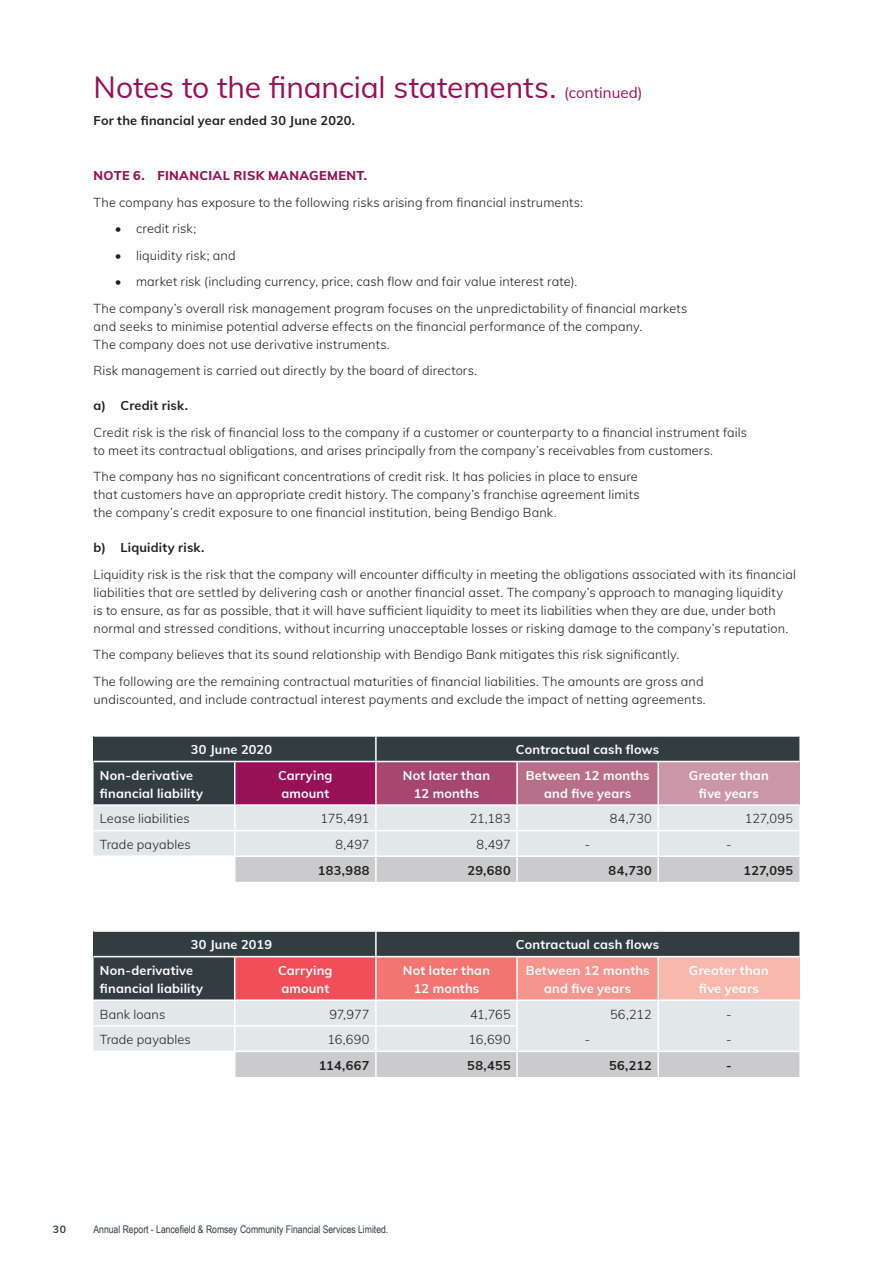
<style>
.page{position:relative;width:893px;height:1263px;background:#fff}
.page>*{position:absolute;margin:0;border:0;box-sizing:border-box;transform-origin:0 0}
.t1{font:30px "Muli";letter-spacing:-.005em;color:#971058}
.t2{font:300 12.75px/18px "Muli";letter-spacing:.01em;color:#231f20}
.t3{font:700 12.75px/18px "Muli";letter-spacing:.015em;color:#fff;text-align:center}
.t4{font:700 12.75px "Muli";letter-spacing:.015em;color:#231f20}
.t5{font:800 12.75px "Muli";letter-spacing:.03em;color:#971058}
.t6{font:10.5px "Arial Narrow";color:#323d42}
.t7{font:700 10.5px "Muli";color:#323d42}
.s1{font-size:15px}
</style>
<div class="page">
<div style="left:94px;top:737px;width:705px;height:67px;background:#323d42"></div>
<div style="left:235px;top:761px;width:141px;height:44px;background:#971058"></div>
<div style="left:376px;top:761px;width:141px;height:44px;background:#a7476f"></div>
<div style="left:517px;top:761px;width:141px;height:44px;background:#b86f89"></div>
<div style="left:658px;top:761px;width:141px;height:44px;background:#cb97a8"></div>
<hr style="left:375px;top:737px;width:2px;height:24px;background:#fff">
<hr style="left:94px;top:761px;width:141px;height:1px;background:#fff">
<hr style="left:235px;top:761px;width:141px;height:1px;background:#fff">
<hr style="left:234px;top:762px;width:1px;height:42px;background:#fff">
<hr style="left:376px;top:761px;width:141px;height:1px;background:#fff">
<hr style="left:375px;top:762px;width:2px;height:42px;background:#fff">
<hr style="left:517px;top:761px;width:141px;height:1px;background:#fff">
<hr style="left:516px;top:762px;width:2px;height:42px;background:#fff">
<hr style="left:658px;top:761px;width:141px;height:1px;background:#fff">
<hr style="left:657px;top:762px;width:2px;height:42px;background:#fff">
<hr style="left:235px;top:804px;width:141px;height:2px;background:#fff">
<hr style="left:376px;top:804px;width:141px;height:2px;background:#fff">
<svg style="left:94px;top:806px;width:705px;height:76px;background:#dee1e4"></svg>
<hr style="left:376px;top:855px;width:141px;height:2px;background:#fff">
<hr style="left:375px;top:857px;width:2px;height:25px;background:#fff">
<hr style="left:516px;top:857px;width:2px;height:25px;background:#fff">
<hr style="left:657px;top:857px;width:2px;height:25px;background:#fff">
<hr style="left:517px;top:804px;width:141px;height:2px;background:#fff">
<hr style="left:658px;top:804px;width:141px;height:2px;background:#fff">
<hr style="left:517px;top:830px;width:141px;height:1px;background:#fff">
<hr style="left:658px;top:830px;width:141px;height:1px;background:#fff">
<hr style="left:517px;top:855px;width:141px;height:2px;background:#fff">
<hr style="left:658px;top:855px;width:141px;height:2px;background:#fff">
<div style="left:94px;top:932px;width:705px;height:67px;background:#323d42"></div>
<div style="left:235px;top:957px;width:141px;height:43px;background:#f04e58"></div>
<div style="left:376px;top:957px;width:141px;height:43px;background:#f37571"></div>
<div style="left:517px;top:957px;width:141px;height:43px;background:#f6958d"></div>
<div style="left:658px;top:957px;width:141px;height:43px;background:#f9b7ad"></div>
<hr style="left:375px;top:932px;width:2px;height:24px;background:#fff">
<hr style="left:94px;top:956px;width:141px;height:1px;background:#fff">
<hr style="left:235px;top:956px;width:141px;height:1px;background:#fff">
<hr style="left:234px;top:957px;width:1px;height:42px;background:#fff">
<hr style="left:376px;top:956px;width:141px;height:1px;background:#fff">
<hr style="left:375px;top:957px;width:2px;height:42px;background:#fff">
<hr style="left:517px;top:956px;width:141px;height:1px;background:#fff">
<hr style="left:516px;top:957px;width:2px;height:42px;background:#fff">
<hr style="left:658px;top:956px;width:141px;height:1px;background:#fff">
<hr style="left:657px;top:957px;width:2px;height:42px;background:#fff">
<hr style="left:235px;top:999px;width:141px;height:2px;background:#fff">
<hr style="left:376px;top:999px;width:141px;height:2px;background:#fff">
<hr style="left:517px;top:999px;width:141px;height:2px;background:#fff">
<hr style="left:658px;top:999px;width:141px;height:2px;background:#fff">
<svg style="left:94px;top:1001px;width:705px;height:76px;background:#dee1e4"></svg>
<hr style="left:376px;top:1050px;width:141px;height:2px;background:#fff">
<hr style="left:375px;top:1052px;width:2px;height:25px;background:#fff">
<hr style="left:517px;top:1050px;width:141px;height:2px;background:#fff">
<hr style="left:516px;top:1052px;width:2px;height:25px;background:#fff">
<hr style="left:658px;top:1050px;width:141px;height:2px;background:#fff">
<hr style="left:657px;top:1052px;width:2px;height:25px;background:#fff">
<h1 class="t1" style="left:94px;top:66px;width:551px">Notes to the financial statements. <span class="s1">(continued)</span></h1>
<p class="t4" style="left:94px;top:111px;width:263px">For the financial year ended 30 June 2020.</p>
<p class="t5" style="left:94px;top:166px;width:275px">NOTE 6. FINANCIAL RISK MANAGEMENT.</p>
<p class="t2" style="left:94px;top:192px;width:491px">The company has exposure to the following risks arising from financial instruments:</p>
<p class="t2" style="left:115px;top:219px;width:83px">• credit risk;</p>
<p class="t2" style="left:115px;top:245px;width:122px">• liquidity risk; and</p>
<p class="t2" style="left:94px;top:268px;width:595px;line-height:26.5px;text-indent:21px">• market risk (including currency, price, cash flow and fair value interest rate).<br>The company’s overall risk management program focuses on the unpredictability of financial markets</p>
<p class="t2" style="left:94px;top:316px;width:550px">and seeks to minimise potential adverse effects on the financial performance of the company.<br>The company does not use derivative instruments.</p>
<p class="t2" style="left:94px;top:361px;width:385px">Risk management is carried out directly by the board of directors.</p>
<p class="t4" style="left:94px;top:396px;width:96px">a) Credit risk.</p>
<p class="t2" style="left:94px;top:422px;width:655px">Credit risk is the risk of financial loss to the company if a customer or counterparty to a financial instrument fails to meet its contractual obligations, and arises principally from the company’s receivables from customers.</p>
<p class="t2" style="left:94px;top:467px;width:548px">The company has no significant concentrations of credit risk. It has policies in place to ensure that customers have an appropriate credit history. The company’s franchise agreement limits the company’s credit exposure to one financial institution, being Bendigo Bank.</p>
<p class="t4" style="left:94px;top:538px;width:112px">b) Liquidity risk.</p>
<p class="t2" style="left:94px;top:564px;width:704px">Liquidity risk is the risk that the company will encounter difficulty in meeting the obligations associated with its financial liabilities that are settled by delivering cash or another financial asset. The company’s approach to managing liquidity<br>is to ensure, as far as possible, that it will have sufficient liquidity to meet its liabilities when they are due, under both normal and stressed conditions, without incurring unacceptable losses or risking damage to the company’s reputation.</p>
<p class="t2" style="left:94px;top:641px;width:612px;line-height:26.5px">The company believes that its sound relationship with Bendigo Bank mitigates this risk significantly.<br>The following are the remaining contractual maturities of financial liabilities. The amounts are gross and</p>
<p class="t2" style="left:94px;top:689px;width:614px">undiscounted, and include contractual interest payments and exclude the impact of netting agreements.</p>
<p class="t3" style="left:191px;top:740px;width:83px">30 June 2020</p>
<p class="t3" style="left:516px;top:740px;width:145px">Contractual cash flows</p>
<p class="t3" style="left:100px;top:766px;width:105px;text-align:left">Non‐derivative financial liability</p>
<p class="t3" style="left:278px;top:766px;width:56px;text-align:left">Carrying amount</p>
<p class="t3" style="left:403px;top:766px;width:89px">Not later than<br>12 months</p>
<p class="t3" style="left:526px;top:766px;width:125px">Between 12 months and five years</p>
<p class="t3" style="left:689px;top:766px;width:81px">Greater than five years</p>
<p class="t2" style="left:100px;top:809px;width:91px">Lease liabilities</p>
<p class="t2" style="left:320px;top:809px;width:51px">175,491</p>
<p class="t2" style="left:470px;top:809px;width:42px">21,183</p>
<p class="t2" style="left:610px;top:809px;width:44px">84,730</p>
<p class="t2" style="left:745px;top:809px;width:50px">127,095</p>
<p class="t2" style="left:100px;top:835px;width:92px">Trade payables</p>
<p class="t2" style="left:335px;top:835px;width:36px">8,497</p>
<p class="t2" style="left:477px;top:835px;width:36px">8,497</p>
<p class="t2" style="left:585px;top:835px;width:7px">-</p>
<p class="t2" style="left:726px;top:835px;width:7px">-</p>
<p class="t4" style="left:318px;top:861px;width:53px">183,988</p>
<p class="t4" style="left:467px;top:861px;width:45px">29,680</p>
<p class="t4" style="left:609px;top:861px;width:45px">84,730</p>
<p class="t4" style="left:744px;top:861px;width:51px">127,095</p>
<p class="t3" style="left:191px;top:935px;width:83px">30 June 2019</p>
<p class="t3" style="left:516px;top:935px;width:145px">Contractual cash flows</p>
<p class="t3" style="left:100px;top:961px;width:105px;text-align:left">Non‐derivative financial liability</p>
<p class="t3" style="left:278px;top:961px;width:56px;text-align:left">Carrying amount</p>
<p class="t3" style="left:403px;top:961px;width:89px">Not later than<br>12 months</p>
<p class="t3" style="left:526px;top:961px;width:125px">Between 12 months and five years</p>
<p class="t3" style="left:689px;top:961px;width:81px">Greater than five years</p>
<p class="t2" style="left:100px;top:1004px;width:67px">Bank loans</p>
<p class="t2" style="left:329px;top:1004px;width:42px">97,977</p>
<p class="t2" style="left:470px;top:1004px;width:42px">41,765</p>
<p class="t2" style="left:610px;top:1004px;width:43px">56,212</p>
<p class="t2" style="left:726px;top:1004px;width:7px">-</p>
<p class="t2" style="left:100px;top:1030px;width:92px">Trade payables</p>
<p class="t2" style="left:327px;top:1030px;width:44px">16,690</p>
<p class="t2" style="left:469px;top:1030px;width:44px">16,690</p>
<p class="t2" style="left:585px;top:1030px;width:7px">-</p>
<p class="t2" style="left:726px;top:1030px;width:7px">-</p>
<p class="t4" style="left:319px;top:1056px;width:52px">114,667</p>
<p class="t4" style="left:467px;top:1056px;width:45px">58,455</p>
<p class="t4" style="left:609px;top:1056px;width:44px">56,212</p>
<p class="t4" style="left:726px;top:1056px;width:7px">-</p>
<p class="t7" style="left:53px;top:1222px;width:15px">30</p>
<p class="t6" style="left:94px;top:1222px;width:296px">Annual Report - Lancefield &amp; Romsey Community Financial Services Limited.</p>
</div>
